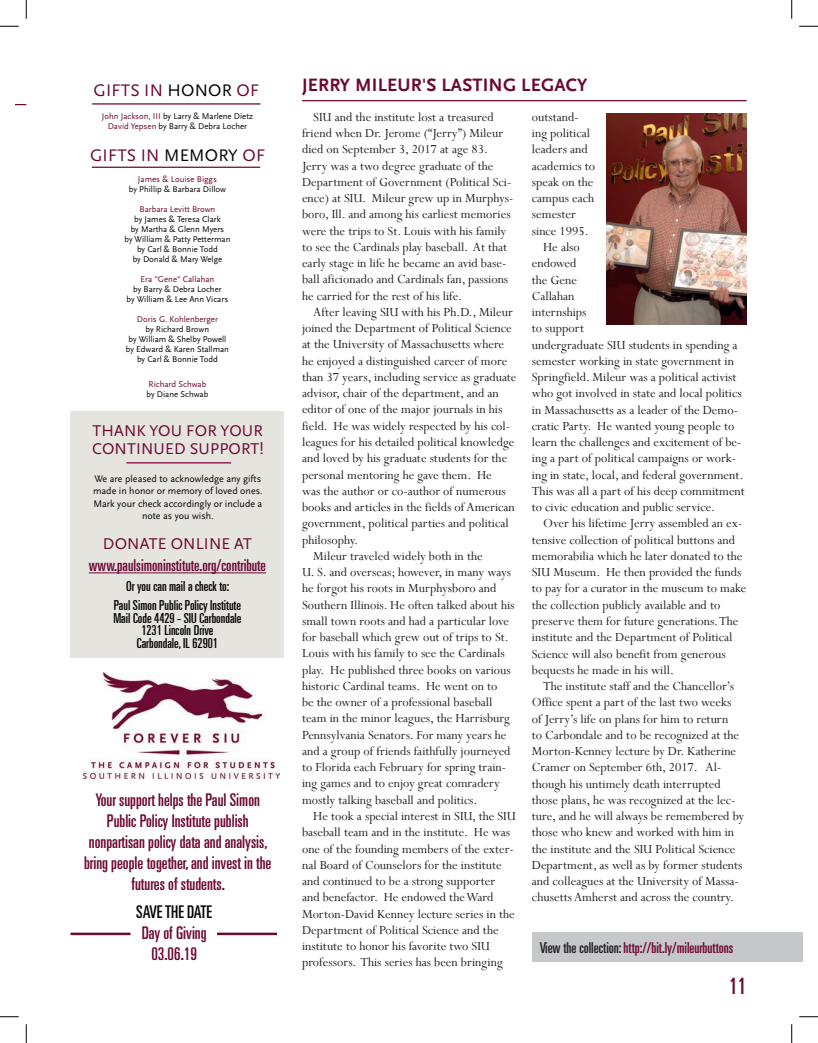
<style>
.page{position:relative;width:818px;height:1043px;background:#fff}
.page>*{position:absolute;margin:0;border:0;box-sizing:border-box;transform-origin:0 0}
.t1{font:ultra-condensed 22.5px "Univers LT Pro";color:#6c0932}
.t2{font:700 18.75px "Scala Sans OT";letter-spacing:.01em;color:#6c0932}
.t3{font:ultra-condensed 17.5px/21px "Univers LT Pro";color:#6c0932;text-align:center}
.t4{font:17.5px "Scala Sans OT";letter-spacing:.01em;color:#6c0932}
.t5{font:16.25px/17.5px "Scala Sans OT";letter-spacing:.01em;color:#6c0932}
.t6{font:ultra-condensed 16.25px "Univers LT Pro";color:#6c0932}
.t7{font:ultra-condensed 15px "Univers LT Pro";color:#6c0932}
.t8{font:13.75px/16.2px "Perpetua";color:#231f20}
.t9{font:ultra-condensed 13.75px "Univers LT Pro";color:#040503}
.t10{font:10px/12.5px "Scala Sans OT";color:#040503;text-align:center}
.t11{font:8.75px/10px "Scala Sans OT";color:#040503;text-align:center}
.t12{font:8.75px/10px "Scala Sans OT";color:#6c0932}
.s1{color:#040503}
.s2{color:#6c0932}
.s3{color:#231f20}
</style>
<div class="page">
<hr style="left:92px;top:167px;width:168px;height:1px;background:#6c0932">
<hr style="left:92px;top:103px;width:168px;height:2px;background:#6c0932">
<div style="left:70px;top:411px;width:214px;height:246px;background:#e6e4df"></div>
<hr style="left:126px;top:462px;width:105px;height:1px;background:#860037">
<img style="left:606px;top:114px;width:140px;height:210px">
<div style="left:532px;top:932px;width:270px;height:30px;background:#c7c8ca"></div>
<img style="left:83px;top:672px;width:196px;height:106px">
<hr style="left:89px;top:572px;width:177px;height:1px;background:#6c0932">
<hr style="left:217px;top:932px;width:60px;height:3px;background:#6c0932">
<hr style="left:70px;top:932px;width:60px;height:3px;background:#6c0932">
<hr style="left:302px;top:100px;width:444px;height:1px;background:#6c0932">
<svg style="left:0;top:25px;width:19px;height:2px"></svg>
<svg style="left:799px;top:25px;width:19px;height:2px"></svg>
<svg style="left:0;top:1016px;width:19px;height:1px"></svg>
<svg style="left:799px;top:1016px;width:19px;height:1px"></svg>
<svg style="left:25px;top:0;width:2px;height:19px"></svg>
<svg style="left:25px;top:1024px;width:2px;height:18px"></svg>
<svg style="left:791px;top:0;width:1px;height:19px"></svg>
<svg style="left:791px;top:1024px;width:1px;height:18px"></svg>
<p class="t4" style="left:93px;top:81px;width:167px">GIFTS IN <span class="s1">HONOR</span> OF</p>
<p class="t11" style="left:102px;top:111px;width:153px"><span class="s2">John Jackson, III</span> by Larry &amp; Marlene Dietz<br><span class="s2">David Yepsen</span> by Barry &amp; Debra Locher</p>
<p class="t4" style="left:90px;top:146px;width:176px">GIFTS IN <span class="s1">MEMORY</span> OF</p>
<p class="t11" style="left:129px;top:174px;width:99px"><span class="s2">James &amp; Louise Biggs<br></span>by Phillip &amp; Barbara Dillow</p>
<p class="t11" style="left:134px;top:204px;width:88px"><span class="s2">Barbara Levitt Brown<br></span>by James &amp; Teresa Clark</p>
<p class="t11" style="left:131px;top:224px;width:95px">by Martha &amp; Glenn Myers</p>
<p class="t11" style="left:124px;top:234px;width:107px">by William &amp; Patty Petterman</p>
<p class="t11" style="left:133px;top:244px;width:91px">by Carl &amp; Bonnie Todd by Donald &amp; Mary Welge</p>
<p class="t11" style="left:127px;top:274px;width:103px"><span class="s2">Era "Gene" Callahan<br></span>by Barry &amp; Debra Locher<br>by William &amp; Lee Ann Vicars</p>
<p class="t12" style="left:137px;top:314px;width:83px">Doris G. Kohlenberger</p>
<p class="t11" style="left:146px;top:324px;width:65px">by Richard Brown</p>
<p class="t11" style="left:129px;top:334px;width:99px">by William &amp; Shelby Powell</p>
<p class="t11" style="left:126px;top:344px;width:105px">by Edward &amp; Karen Stallman</p>
<p class="t11" style="left:137px;top:354px;width:82px">by Carl &amp; Bonnie Todd</p>
<p class="t12" style="left:146px;top:379px;width:63px">Richard Schwab <span class="s1">by Diane Schwab</span></p>
<p class="t5" style="left:92px;top:422px;width:173px">THANK YOU FOR YOUR<br>CONTINUED SUPPORT!</p>
<p class="t10" style="left:93px;top:472px;width:171px">We are pleased to acknowledge any gifts made in honor or memory of loved ones.<br>Mark your check accordingly or include a note as you wish.</p>
<p class="t5" style="left:103px;top:535px;width:150px">DONATE ONLINE AT</p>
<p class="t6" style="left:89px;top:556px;width:179px">www.paulsimoninstitute.org/contribute</p>
<p class="t9" style="left:126px;top:578px;width:104px">Or you can mail a check to:</p>
<p class="t9" style="left:114px;top:597px;width:129px">Paul Simon Public Policy Institute</p>
<p class="t9" style="left:113px;top:610px;width:129px">Mail Code 4429 - SIU Carbondale</p>
<p class="t9" style="left:141px;top:622px;width:74px">1231 Lincoln Drive</p>
<p class="t9" style="left:137px;top:635px;width:83px">Carbondale, IL 62901</p>
<p class="t3" style="left:84px;top:789px;width:189px">Your support helps the Paul Simon Public Policy Institute publish nonpartisan policy data and analysis, bring people together, and invest in the futures of students.</p>
<p class="t3" style="left:136px;top:901px;width:77px"><span class="s1">SAVE THE DATE<br></span>Day of Giving<br>03.06.19</p>
<p class="t2" style="left:302px;top:75px;width:287px">JERRY MILEUR'S LASTING LEGACY</p>
<p class="t8" style="left:302px;top:108px;width:213px;text-indent:11px">SIU and the institute lost a treasured friend when Dr. Jerome (“Jerry”) Mileur died on September 3, 2017 at age 83.<br>Jerry was a two degree graduate of the Department of Government (Political Sci&shy;ence) at SIU. Mileur grew up in Murphys&shy;boro, Ill. and among his earliest memories were the trips to St. Louis with his family to see the Cardinals play baseball. At that early stage in life he became an avid base&shy;ball aficionado and Cardinals fan, passions he carried for the rest of his life.</p>
<p class="t8" style="left:302px;top:303px;width:216px;text-indent:11px">After leaving SIU with his Ph.D., Mileur joined the Department of Political Science at the University of Massachusetts where he enjoyed a distinguished career of more than 37 years, including service as graduate advisor, chair of the department, and an editor of one of the major journals in his field. He was widely respected by his col&shy;leagues for his detailed political knowledge and loved by his graduate students for the personal mentoring he gave them. He<br>was the author or co-author of numerous books and articles in the fields of American government, political parties and political philosophy.</p>
<p class="t8" style="left:302px;top:547px;width:214px;text-indent:11px">Mileur traveled widely both in the<br>U. S. and overseas; however, in many ways he forgot his roots in Murphysboro and Southern Illinois. He often talked about his small town roots and had a particular love for baseball which grew out of trips to St.<br>Louis with his family to see the Cardinals play. He published three books on various historic Cardinal teams. He went on to<br>be the owner of a professional baseball team in the minor leagues, the Harrisburg Pennsylvania Senators. For many years he and a group of friends faithfully journeyed to Florida each February for spring train&shy;ing games and to enjoy great comradery mostly talking baseball and politics.</p>
<p class="t8" style="left:302px;top:807px;width:215px;text-indent:11px">He took a special interest in SIU, the SIU baseball team and in the institute. He was one of the founding members of the exter&shy;nal Board of Counselors for the institute and continued to be a strong supporter and benefactor. He endowed the Ward Morton-David Kenney lecture series in the Department of Political Science and the institute to honor his favorite two SIU professors. This series has been bringing</p>
<p class="t8" style="left:532px;top:109px;width:65px">outstand&shy;ing political leaders and academics to speak on the campus each semester since 1995.</p>
<p class="t8" style="left:532px;top:239px;width:214px;text-indent:11px">He also<br>endowed<br>the Gene<br>Callahan<br>internships<br>to support<br>undergraduate SIU students in spending a semester working in state government in<br>Springfield. Mileur was a political activist who got involved in state and local politics in Massachusetts as a leader of the Demo&shy;cratic Party. He wanted young people to learn the challenges and excitement of be&shy;ing a part of political campaigns or work&shy;ing in state, local, and federal government.<br>This was all a part of his deep commitment to civic education and public service.</p>
<p class="t8" style="left:532px;top:515px;width:216px;text-indent:11px">Over his lifetime Jerry assembled an ex&shy;tensive collection of political buttons and memorabilia which he later donated to the SIU Museum. He then provided the funds to pay for a curator in the museum to make the collection publicly available and to preserve them for future generations. The institute and the Department of Political Science will also benefit from generous bequests he made in his will.</p>
<p class="t8" style="left:532px;top:677px;width:214px;text-indent:11px">The institute staff and the Chancellor’s Office spent a part of the last two weeks of Jerry’s life on plans for him to return<br>to Carbondale and to be recognized at the Morton-Kenney lecture by Dr. Katherine Cramer on September 6th, 2017. Al&shy;though his untimely death interrupted those plans, he was recognized at the lec&shy;ture, and he will always be remembered by those who knew and worked with him in the institute and the SIU Political Science Department, as well as by former students and colleagues at the University of Massa&shy;chusetts Amherst and across the country.</p>
<p class="t7" style="left:539px;top:939px;width:195px"><span class="s3">View the collection:</span>http://bit.ly/mileurbuttons</p>
<p class="t1" style="left:729px;top:973px;width:18px">11</p>
</div>
